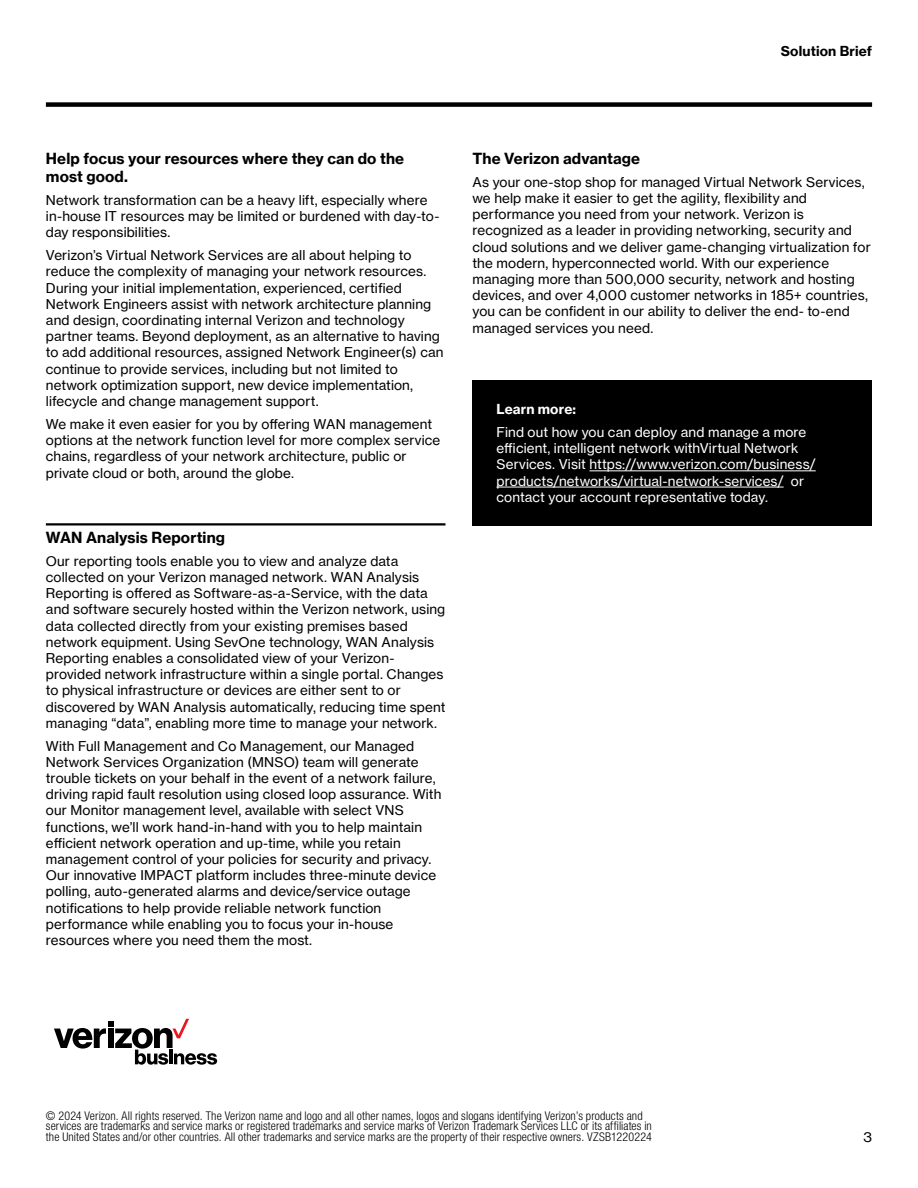
<style>
.page{position:relative;width:918px;height:1188px;background:#fff}
.page>*{position:absolute;margin:0;border:0;box-sizing:border-box;transform-origin:0 0}
.t1{font:700 15px/18px "Verizon NHGTX";letter-spacing:.01em;color:#000}
.t2{font:13.5px/16.2px "Verizon NHGTX";letter-spacing:.01em;color:#000}
.t3{font:13.5px/16.2px "Verizon NHGTX";letter-spacing:.01em;color:#fff}
.t4{font:700 13.5px "Verizon NHGTX";letter-spacing:.01em;color:#000}
.t5{font:700 13.5px "Verizon NHGTX";letter-spacing:.005em;color:#fff}
.t6{font:300 condensed 12px/10.5px "Helvetica Neue LT Std";letter-spacing:.01em;color:#000}
</style>
<div class="page">
<div style="left:46px;top:102px;width:826px;height:5px;background:#000"></div>
<hr style="left:46px;top:523px;width:399px;height:3px;background:#000">
<div style="left:472px;top:380px;width:400px;height:146px;background:#000"></div>
<hr style="left:590px;top:471px;width:226px;height:1px;background:#fff">
<hr style="left:497px;top:487px;width:287px;height:1px;background:#fff">
<svg style="left:54px;top:1019px;width:163px;height:46px"></svg>
<hr style="left:169px;top:1054px;width:4px;height:10px;background:#000">
<p class="t4" style="left:781px;top:42px;width:93px">Solution Brief</p>
<p class="t1" style="left:46px;top:149px;width:360px">Help focus your resources where they can do the most good.</p>
<p class="t2" style="left:46px;top:192px;width:395px">Network transformation can be a heavy lift, especially where in-house IT resources may be limited or burdened with day-to&shy;day responsibilities.</p>
<p class="t2" style="left:46px;top:247px;width:399px">Verizon’s Virtual Network Services are all about helping to reduce the complexity of managing your network resources.<br>During your initial implementation, experienced, certified Network Engineers assist with network architecture planning and design, coordinating internal Verizon and technology partner teams. Beyond deployment, as an alternative to having to add additional resources, assigned Network Engineer(s) can continue to provide services, including but not limited to network optimization support, new device implementation, lifecycle and change management support.</p>
<p class="t2" style="left:46px;top:416px;width:396px">We make it even easier for you by offering WAN management options at the network function level for more complex service chains, regardless of your network architecture, public or private cloud or both, around the globe.</p>
<p class="t1" style="left:46px;top:528px;width:181px">WAN Analysis Reporting</p>
<p class="t2" style="left:46px;top:552px;width:401px">Our reporting tools enable you to view and analyze data collected on your Verizon managed network. WAN Analysis Reporting is offered as Software-as-a-Service, with the data and software securely hosted within the Verizon network, using data collected directly from your existing premises based network equipment. Using SevOne technology, WAN Analysis Reporting enables a consolidated view of your Verizon&shy;provided network infrastructure within a single portal. Changes to physical infrastructure or devices are either sent to or discovered by WAN Analysis automatically, reducing time spent managing “data”, enabling more time to manage your network.</p>
<p class="t2" style="left:46px;top:737px;width:397px">With Full Management and Co Management, our Managed Network Services Organization (MNSO) team will generate trouble tickets on your behalf in the event of a network failure, driving rapid fault resolution using closed loop assurance. With our Monitor management level, available with select VNS functions, we’ll work hand-in-hand with you to help maintain efficient network operation and up-time, while you retain management control of your policies for security and privacy.<br>Our innovative IMPACT platform includes three-minute device polling, auto-generated alarms and device/service outage notifications to help provide reliable network function performance while enabling you to focus your in-house resources where you need them the most.</p>
<p class="t1" style="left:472px;top:149px;width:169px">The Verizon advantage</p>
<p class="t2" style="left:472px;top:174px;width:400px">As your one-stop shop for managed Virtual Network Services, we help make it easier to get the agility, flexibility and performance you need from your network. Verizon is recognized as a leader in providing networking, security and cloud solutions and we deliver game-changing virtualization for the modern, hyperconnected world. With our experience managing more than 500,000 security, network and hosting devices, and over 4,000 customer networks in 185+ countries, you can be confident in our ability to deliver the end- to-end managed services you need.</p>
<p class="t5" style="left:497px;top:401px;width:81px">Learn more:</p>
<p class="t3" style="left:497px;top:424px;width:321px">Find out how you can deploy and manage a more efficient, intelligent network withVirtual Network Services. Visit https://www.verizon.com/business/ products/networks/virtual-network-services/ or contact your account representative today.</p>
<p class="t6" style="left:46px;top:1110px;width:608px">© 2024 Verizon. All rights reserved. The Verizon name and logo and all other names, logos and slogans identifying Verizon’s products and services are trademarks and service marks or registered trademarks and service marks of Verizon Trademark Services LLC or its affiliates in the United States and/or other countries. All other trademarks and service marks are the property of their respective owners. VZSB1220224</p>
<p class="t2" style="left:863px;top:1129px;width:10px">3</p>
</div>
